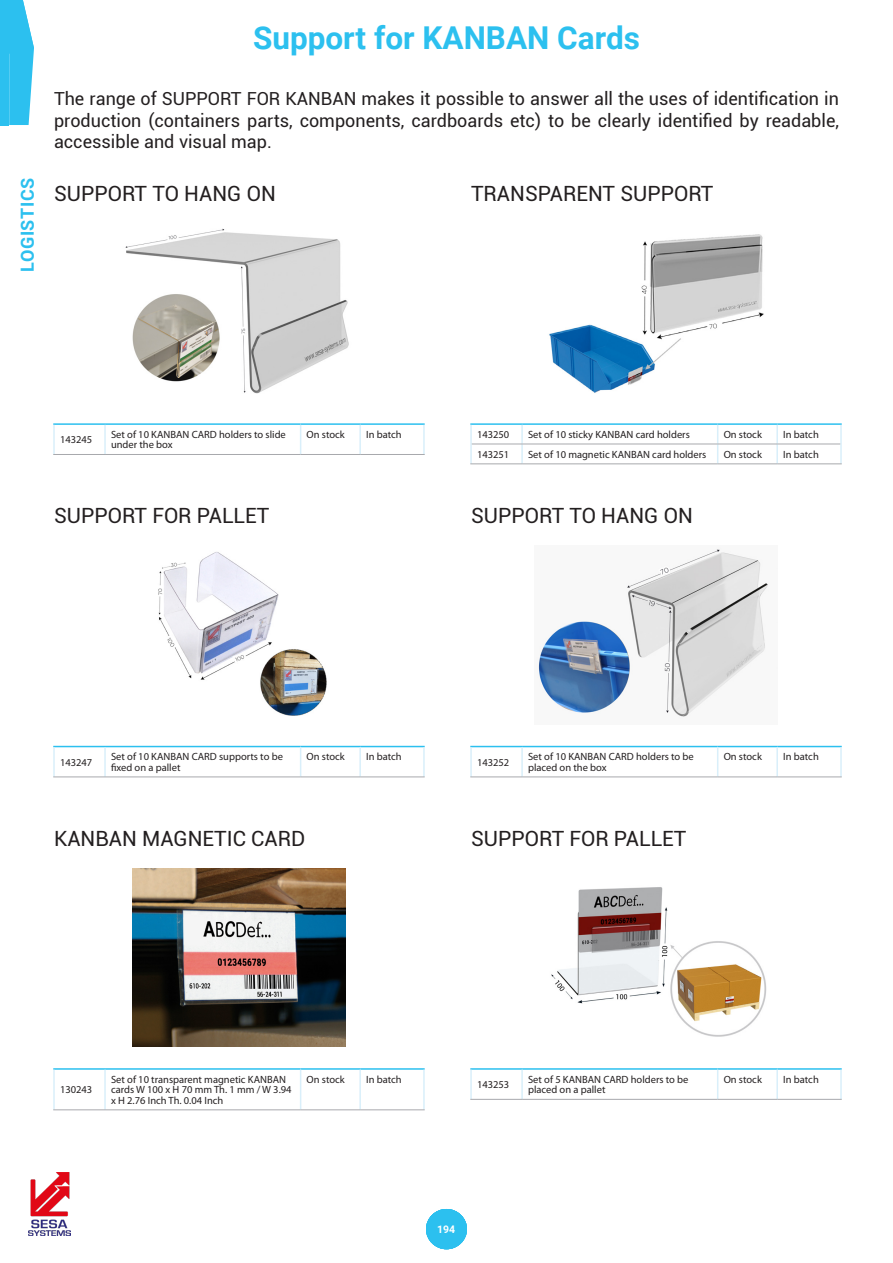
<style>
.page{position:relative;width:893px;height:1263px;background:#fff}
.page>*{position:absolute;margin:0;border:0;box-sizing:border-box;transform-origin:0 0}
.t1{font:700 31.5px "Roboto";color:#2cc0ef}
.t2{font:21px "Roboto";color:#231f20}
.t3{font:18px/21.6px "Roboto";color:#231f20;text-align:justify}
.t4{font:700 18px "Roboto";letter-spacing:.035em;color:#2cc0ef}
.t5{font:10.5px/10.5px "Myriad Pro";color:#231f20}
.t6{font:700 10.5px "Roboto";color:#fff}
</style>
<div class="page">
<div style="left:426px;top:1209px;width:41px;height:40px;background:#2cc0ef;border-radius:50%"></div>
<img style="left:28px;top:1172px;width:43px;height:63px">
<svg style="left:0;top:0;width:34px;height:125px;background:#43c7f0"></svg>
<img style="left:549px;top:234px;width:215px;height:159px">
<hr style="left:470px;top:423px;width:52px;height:2px;background:#2cc0ef">
<hr style="left:522px;top:423px;width:196px;height:2px;background:#2cc0ef">
<hr style="left:718px;top:423px;width:59px;height:2px;background:#2cc0ef">
<hr style="left:777px;top:423px;width:65px;height:2px;background:#2cc0ef">
<svg style="left:470px;top:425px;width:2px;height:19px"></svg>
<svg style="left:521px;top:425px;width:2px;height:19px"></svg>
<svg style="left:776px;top:425px;width:2px;height:19px"></svg>
<svg style="left:840px;top:425px;width:2px;height:19px"></svg>
<hr style="left:470px;top:444px;width:2px;height:20px;background:#d9effa">
<hr style="left:521px;top:444px;width:2px;height:20px;background:#d9effa">
<svg style="left:717px;top:425px;width:1px;height:39px"></svg>
<hr style="left:776px;top:444px;width:2px;height:20px;background:#d9effa">
<hr style="left:840px;top:444px;width:2px;height:20px;background:#d9effa">
<hr style="left:472px;top:444px;width:50px;height:1px;background:#a8a9ad">
<hr style="left:522px;top:444px;width:196px;height:1px;background:#a8a9ad">
<hr style="left:718px;top:444px;width:59px;height:1px;background:#a8a9ad">
<hr style="left:777px;top:444px;width:63px;height:1px;background:#a8a9ad">
<hr style="left:470px;top:464px;width:52px;height:1px;background:#a8a9ad">
<hr style="left:522px;top:464px;width:196px;height:1px;background:#a8a9ad">
<hr style="left:718px;top:464px;width:59px;height:1px;background:#a8a9ad">
<hr style="left:777px;top:464px;width:65px;height:1px;background:#a8a9ad">
<img style="left:132px;top:868px;width:213px;height:179px">
<hr style="left:53px;top:1068px;width:52px;height:2px;background:#2cc0ef">
<hr style="left:105px;top:1068px;width:196px;height:2px;background:#2cc0ef">
<hr style="left:301px;top:1068px;width:59px;height:2px;background:#2cc0ef">
<hr style="left:360px;top:1068px;width:65px;height:2px;background:#2cc0ef">
<hr style="left:53px;top:1070px;width:2px;height:40px;background:#d9effa">
<hr style="left:104px;top:1070px;width:2px;height:40px;background:#d9effa">
<hr style="left:300px;top:1070px;width:1px;height:40px;background:#d9effa">
<hr style="left:359px;top:1070px;width:2px;height:40px;background:#d9effa">
<hr style="left:423px;top:1070px;width:2px;height:40px;background:#d9effa">
<hr style="left:53px;top:1109px;width:52px;height:1px;background:#a8a9ad">
<hr style="left:105px;top:1109px;width:196px;height:1px;background:#a8a9ad">
<hr style="left:301px;top:1109px;width:59px;height:1px;background:#a8a9ad">
<hr style="left:360px;top:1109px;width:65px;height:1px;background:#a8a9ad">
<img style="left:125px;top:228px;width:224px;height:166px">
<hr style="left:53px;top:423px;width:52px;height:2px;background:#2cc0ef">
<hr style="left:105px;top:423px;width:196px;height:2px;background:#2cc0ef">
<hr style="left:301px;top:423px;width:59px;height:2px;background:#2cc0ef">
<hr style="left:360px;top:423px;width:65px;height:2px;background:#2cc0ef">
<hr style="left:53px;top:425px;width:2px;height:29px;background:#d9effa">
<hr style="left:104px;top:425px;width:2px;height:29px;background:#d9effa">
<svg style="left:300px;top:425px;width:1px;height:29px"></svg>
<hr style="left:359px;top:425px;width:2px;height:29px;background:#d9effa">
<hr style="left:423px;top:425px;width:2px;height:29px;background:#d9effa">
<hr style="left:53px;top:454px;width:52px;height:1px;background:#a8a9ad">
<hr style="left:105px;top:454px;width:196px;height:1px;background:#a8a9ad">
<hr style="left:301px;top:454px;width:59px;height:1px;background:#a8a9ad">
<hr style="left:360px;top:454px;width:65px;height:1px;background:#a8a9ad">
<img style="left:158px;top:552px;width:169px;height:164px">
<hr style="left:53px;top:746px;width:52px;height:1px;background:#2cc0ef">
<hr style="left:105px;top:746px;width:196px;height:1px;background:#2cc0ef">
<hr style="left:301px;top:746px;width:59px;height:1px;background:#2cc0ef">
<hr style="left:360px;top:746px;width:65px;height:1px;background:#2cc0ef">
<hr style="left:53px;top:747px;width:2px;height:30px;background:#d9effa">
<hr style="left:104px;top:747px;width:2px;height:30px;background:#d9effa">
<hr style="left:300px;top:747px;width:1px;height:30px;background:#d9effa">
<hr style="left:359px;top:747px;width:2px;height:30px;background:#d9effa">
<hr style="left:423px;top:747px;width:2px;height:30px;background:#d9effa">
<hr style="left:53px;top:777px;width:52px;height:1px;background:#a8a9ad">
<hr style="left:105px;top:777px;width:196px;height:1px;background:#a8a9ad">
<hr style="left:301px;top:777px;width:59px;height:1px;background:#a8a9ad">
<hr style="left:360px;top:777px;width:65px;height:1px;background:#a8a9ad">
<img style="left:538px;top:549px;width:230px;height:168px">
<hr style="left:470px;top:746px;width:52px;height:1px;background:#2cc0ef">
<hr style="left:522px;top:746px;width:196px;height:1px;background:#2cc0ef">
<hr style="left:718px;top:746px;width:59px;height:1px;background:#2cc0ef">
<hr style="left:777px;top:746px;width:65px;height:1px;background:#2cc0ef">
<hr style="left:470px;top:747px;width:2px;height:30px;background:#d9effa">
<hr style="left:521px;top:747px;width:2px;height:30px;background:#d9effa">
<hr style="left:717px;top:747px;width:1px;height:30px;background:#d9effa">
<hr style="left:776px;top:747px;width:2px;height:30px;background:#d9effa">
<hr style="left:840px;top:747px;width:2px;height:30px;background:#d9effa">
<hr style="left:470px;top:777px;width:52px;height:1px;background:#a8a9ad">
<hr style="left:522px;top:777px;width:196px;height:1px;background:#a8a9ad">
<hr style="left:718px;top:777px;width:59px;height:1px;background:#a8a9ad">
<hr style="left:777px;top:777px;width:65px;height:1px;background:#a8a9ad">
<img style="left:551px;top:887px;width:216px;height:150px">
<hr style="left:470px;top:1068px;width:52px;height:2px;background:#2cc0ef">
<hr style="left:522px;top:1068px;width:196px;height:2px;background:#2cc0ef">
<hr style="left:718px;top:1068px;width:59px;height:2px;background:#2cc0ef">
<hr style="left:777px;top:1068px;width:65px;height:2px;background:#2cc0ef">
<hr style="left:470px;top:1070px;width:2px;height:29px;background:#d9effa">
<hr style="left:521px;top:1070px;width:2px;height:29px;background:#d9effa">
<svg style="left:717px;top:1070px;width:1px;height:29px"></svg>
<hr style="left:776px;top:1070px;width:2px;height:29px;background:#d9effa">
<hr style="left:840px;top:1070px;width:2px;height:29px;background:#d9effa">
<hr style="left:470px;top:1099px;width:52px;height:1px;background:#a8a9ad">
<hr style="left:522px;top:1099px;width:196px;height:1px;background:#a8a9ad">
<hr style="left:718px;top:1099px;width:59px;height:1px;background:#a8a9ad">
<hr style="left:777px;top:1099px;width:65px;height:1px;background:#a8a9ad">
<h3 class="t4" style="left:15px;top:272px;width:96px;rotate:-90deg">LOGISTICS</h3>
<h1 class="t1" style="left:253px;top:16px;width:388px">Support for KANBAN Cards</h1>
<h3 class="t3" style="left:54px;top:87px;width:786px">The range of SUPPORT FOR KANBAN makes it possible to answer all the uses of identification in production (containers parts, components, cardboards etc) to be clearly identified by readable, accessible and visual map.</h3>
<h2 class="t2" style="left:471px;top:179px;width:244px">TRANSPARENT SUPPORT</h2>
<h2 class="t2" style="left:54px;top:179px;width:223px">SUPPORT TO HANG ON</h2>
<p class="t5" style="left:60px;top:434px;width:34px">143245</p>
<p class="t5" style="left:111px;top:429px;width:176px">Set of 10 KANBAN CARD holders to slide under the box</p>
<p class="t5" style="left:307px;top:429px;width:40px">On stock</p>
<p class="t5" style="left:366px;top:429px;width:37px">In batch</p>
<h2 class="t2" style="left:54px;top:501px;width:217px">SUPPORT FOR PALLET</h2>
<p class="t5" style="left:477px;top:429px;width:34px">143250</p>
<p class="t5" style="left:528px;top:429px;width:163px">Set of 10 sticky KANBAN card holders</p>
<p class="t5" style="left:724px;top:429px;width:40px">On stock</p>
<p class="t5" style="left:783px;top:429px;width:37px">In batch</p>
<p class="t5" style="left:477px;top:449px;width:34px">143251</p>
<p class="t5" style="left:528px;top:449px;width:180px">Set of 10 magnetic KANBAN card holders</p>
<p class="t5" style="left:724px;top:449px;width:40px">On stock</p>
<p class="t5" style="left:783px;top:449px;width:37px">In batch</p>
<h2 class="t2" style="left:471px;top:501px;width:223px">SUPPORT TO HANG ON</h2>
<p class="t5" style="left:60px;top:757px;width:34px">143247</p>
<p class="t5" style="left:111px;top:751px;width:173px">Set of 10 KANBAN CARD supports to be fixed on a pallet</p>
<p class="t5" style="left:307px;top:751px;width:40px">On stock</p>
<p class="t5" style="left:366px;top:751px;width:37px">In batch</p>
<h2 class="t2" style="left:54px;top:824px;width:253px">KANBAN MAGNETIC CARD</h2>
<p class="t5" style="left:477px;top:757px;width:34px">143252</p>
<p class="t5" style="left:528px;top:751px;width:167px">Set of 10 KANBAN CARD holders to be placed on the box</p>
<p class="t5" style="left:724px;top:751px;width:40px">On stock</p>
<p class="t5" style="left:783px;top:751px;width:37px">In batch</p>
<h2 class="t2" style="left:471px;top:824px;width:217px">SUPPORT FOR PALLET</h2>
<p class="t5" style="left:60px;top:1084px;width:34px">130243</p>
<p class="t5" style="left:111px;top:1074px;width:182px">Set of 10 transparent magnetic KANBAN cards W 100 x H 70 mm Th. 1 mm / W 3.94 x H 2.76 Inch Th. 0.04 Inch</p>
<p class="t5" style="left:307px;top:1074px;width:40px">On stock</p>
<p class="t5" style="left:366px;top:1074px;width:37px">In batch</p>
<p class="t5" style="left:477px;top:1079px;width:34px">143253</p>
<p class="t5" style="left:528px;top:1074px;width:162px">Set of 5 KANBAN CARD holders to be placed on a pallet</p>
<p class="t5" style="left:724px;top:1074px;width:40px">On stock</p>
<p class="t5" style="left:783px;top:1074px;width:37px">In batch</p>
<p class="t6" style="left:437px;top:1222px;width:20px">194</p>
</div>
